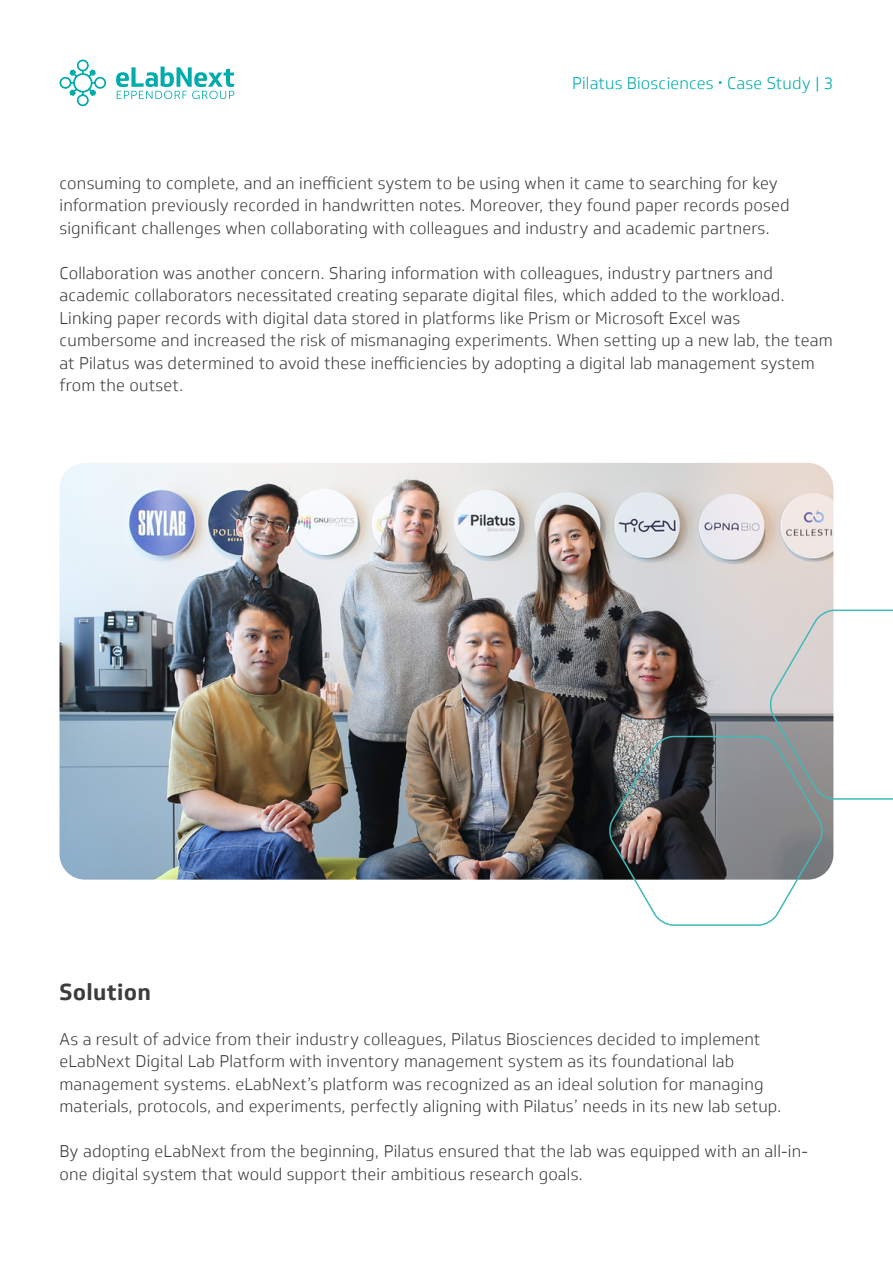
<style>
.page{position:relative;width:893px;height:1263px;background:#fff}
.page>*{position:absolute;margin:0;border:0;box-sizing:border-box;transform-origin:0 0}
.t1{font:700 22.5px "Soleto";letter-spacing:.01em;color:#3c3c3b}
.t2{font:300 16.5px/22.5px "Soleto";letter-spacing:.01em;color:#3c3c3b}
.t3{font:300 16.5px "Soleto";letter-spacing:.01em;color:#00abac}
.s1{font-weight:700}
</style>
<div class="page">
<img style="left:60px;top:463px;width:773px;height:417px">
<svg style="left:60px;top:60px;width:46px;height:46px"></svg>
<svg style="left:116px;top:67px;width:118px;height:32px"></svg>
<svg style="left:607px;top:609px;width:286px;height:317px"></svg>
<p class="t3" style="left:572px;top:74px;width:263px">Pilatus Biosciences <span class="s1">·</span> Case Study | 3</p>
<p class="t2" style="left:60px;top:172px;width:732px">consuming to complete, and an inefficient system to be using when it came to searching for key information previously recorded in handwritten notes. Moreover, they found paper records posed significant challenges when collaborating with colleagues and industry and academic partners.</p>
<p class="t2" style="left:60px;top:262px;width:775px">Collaboration was another concern. Sharing information with colleagues, industry partners and academic collaborators necessitated creating separate digital files, which added to the workload.<br>Linking paper records with digital data stored in platforms like Prism or Microsoft Excel was cumbersome and increased the risk of mismanaging experiments. When setting up a new lab, the team at Pilatus was determined to avoid these inefficiencies by adopting a digital lab management system from the outset.</p>
<h1 class="t1" style="left:60px;top:977px;width:93px">Solution</h1>
<p class="t2" style="left:60px;top:1028px;width:723px">As a result of advice from their industry colleagues, Pilatus Biosciences decided to implement eLabNext Digital Lab Platform with inventory management system as its foundational lab management systems. eLabNext’s platform was recognized as an ideal solution for managing materials, protocols, and experiments, perfectly aligning with Pilatus’ needs in its new lab setup.</p>
<p class="t2" style="left:60px;top:1140px;width:750px">By adopting eLabNext from the beginning, Pilatus ensured that the lab was equipped with an all-in&shy;one digital system that would support their ambitious research goals.</p>
</div>
